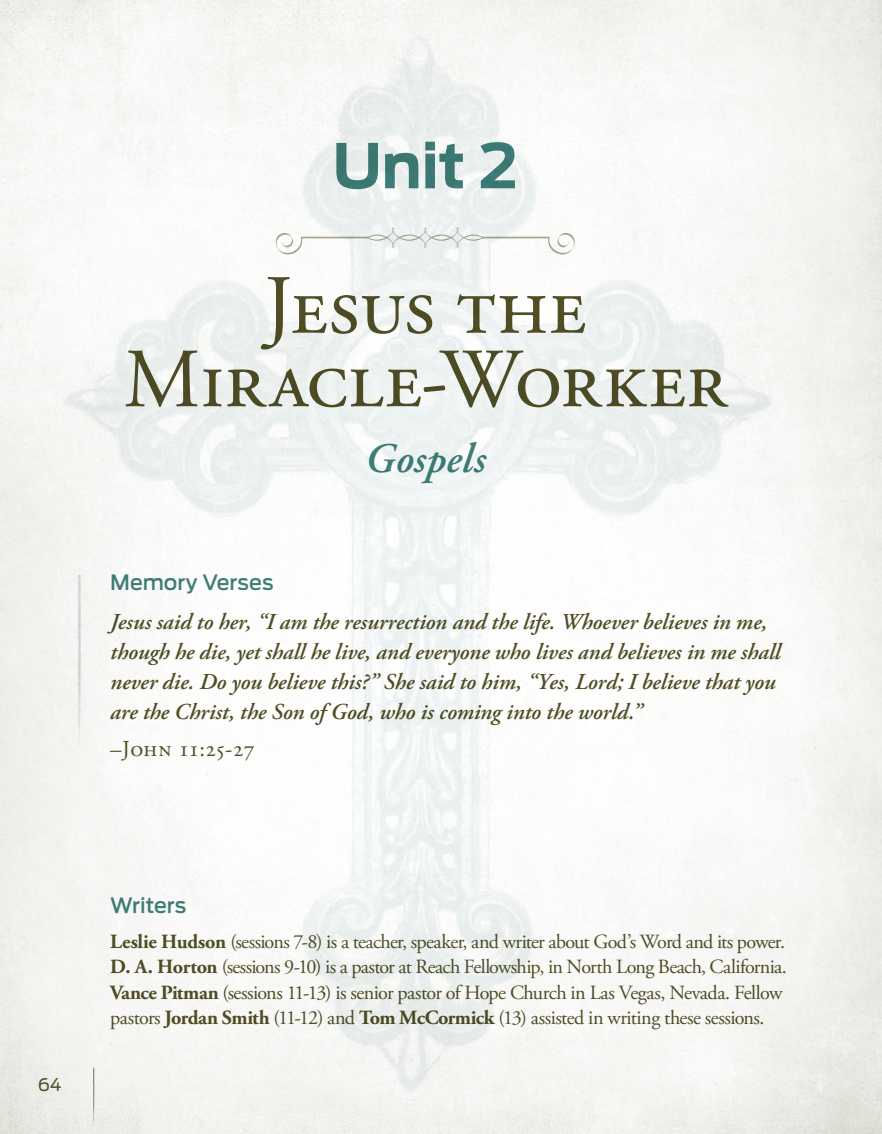
<style>
.page{position:relative;width:882px;height:1134px;background:#fff}
.page>*{position:absolute;margin:0;border:0;box-sizing:border-box;transform-origin:0 0}
.t1{font:84px/73.5px "Adobe Garamond Pro";color:#524f26;text-align:center}
.t2{font:700 61.25px "Antenna";color:#407f7a}
.t3{font:italic 600 42px "Adobe Garamond Pro";letter-spacing:.005em;color:#407f7a}
.t4{font:italic 600 22.75px/29.8px "Adobe Garamond Pro";letter-spacing:-.005em;color:#524f26}
.t5{font:22.75px "Adobe Garamond Pro";letter-spacing:-.005em;color:#524f26}
.t6{font:500 21px "Antenna";letter-spacing:-.005em;color:#407f7a}
.t7{font:20.12px/25.4px "Adobe Garamond Pro";letter-spacing:-.03em;color:#524f26}
.t8{font:17.5px "Antenna";color:#524f26}
.s1{font-weight:700}
</style>
<div class="page">
<img style="left:89px;top:1061px;width:16px;height:73px">
<div style="left:66px;top:575px;width:30px;height:253px;background:#f5f5f3"></div>
<svg style="left:274px;top:228px;width:302px;height:28px"></svg>
<h2 class="t2" style="left:332px;top:129px;width:188px">Unit 2</h2>
<h1 class="t1" style="left:124px;top:272px;width:605px">Jesus the<br>Miracle-Worker</h1>
<h3 class="t3" style="left:365px;top:434px;width:122px">Gospels</h3>
<p class="t6" style="left:110px;top:570px;width:165px">Memory Verses</p>
<p class="t4" style="left:110px;top:608px;width:672px">Jesus said to her, “I am the resurrection and the life. Whoever believes in me, though he die, yet shall he live, and everyone who lives and believes in me shall never die. Do you believe this?” She said to him, “Yes, Lord; I believe that you are the Christ, the Son of God, who is coming into the world.”</p>
<p class="t5" style="left:110px;top:736px;width:146px">–John 11:25-27</p>
<p class="t8" style="left:38px;top:1074px;width:25px">64</p>
<p class="t6" style="left:110px;top:893px;width:78px">Writers</p>
<p class="t7" style="left:110px;top:930px;width:678px"><span class="s1">Leslie Hudson</span> (sessions 7-8) is a teacher, speaker, and writer about God’s Word and its power.<br><span class="s1">D. A. Horton</span> (sessions 9-10) is a pastor at Reach Fellowship, in North Long Beach, California.<br><span class="s1">Vance Pitman</span> (sessions 11-13) is senior pastor of Hope Church in Las Vegas, Nevada. Fellow pastors <span class="s1">Jordan Smith</span> (11-12) and <span class="s1">Tom McCormick</span> (13) assisted in writing these sessions.</p>
</div>
